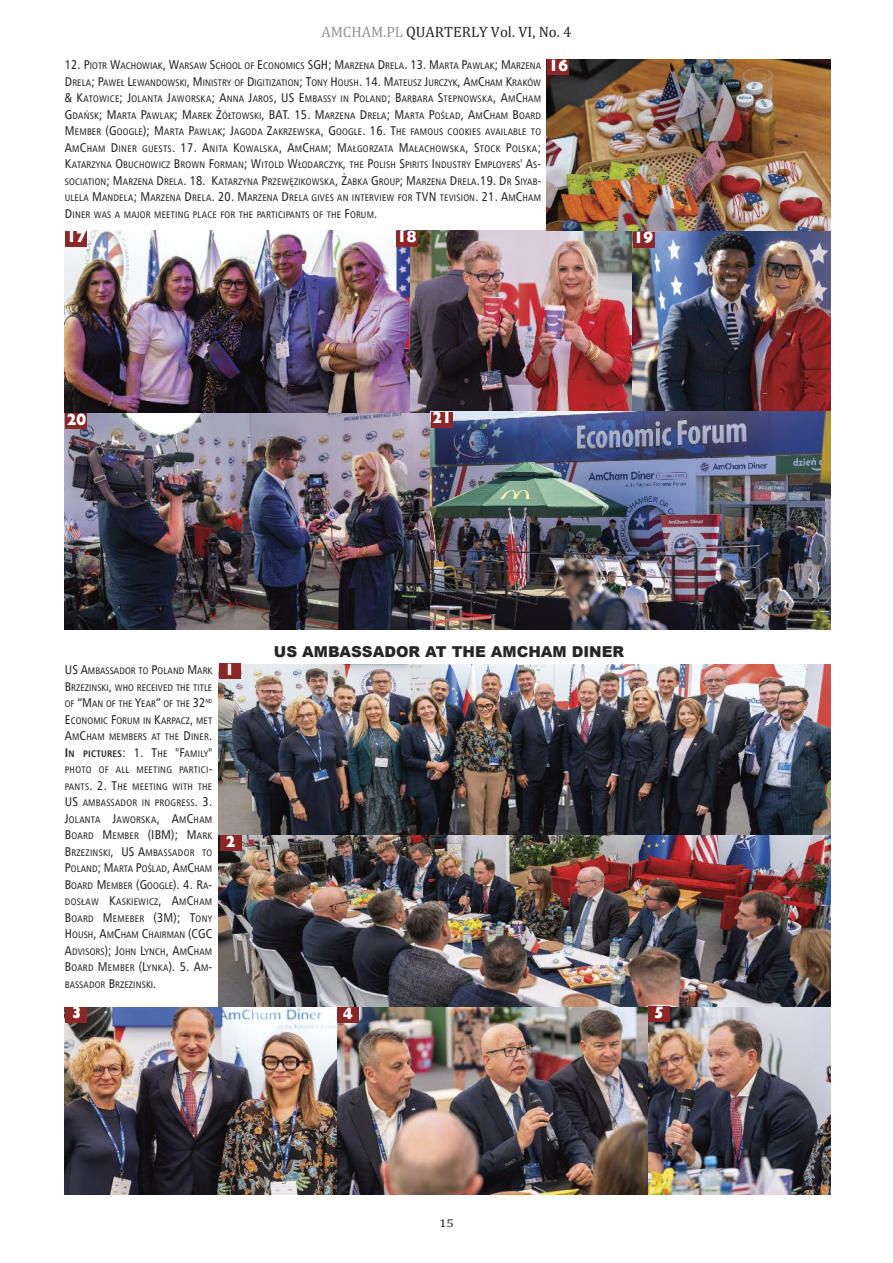
<style>
.page{position:relative;width:893px;height:1263px;background:#fff}
.page>*{position:absolute;margin:0;border:0;box-sizing:border-box;transform-origin:0 0}
.t1{font:16.5px "Humanst 521 X Bd EU";color:#fff;scale:.91 1}
.t2{font:15px "Cambria Math";color:#272627}
.t3{font:900 15px "Arial";color:#272627}
.t4{font:11.25px "Cambria Math";color:#272627;scale:1.2 1}
.t5{font:9.6px/16.5px "Humnst 777 Cn EU";letter-spacing:.02em;color:#272627;text-align:justify}
.s1{color:#939393}
.s2{font-size:12.75px}
.s3{font-weight:700;font-size:12.75px}
.s4{font-weight:700}
</style>
<div class="page">
<img style="left:219px;top:665px;width:611px;height:170px">
<img style="left:219px;top:835px;width:611px;height:172px">
<img style="left:65px;top:1007px;width:272px;height:188px">
<img style="left:648px;top:1007px;width:182px;height:188px">
<img style="left:337px;top:1007px;width:311px;height:188px">
<img style="left:65px;top:231px;width:346px;height:181px">
<img style="left:411px;top:231px;width:222px;height:181px">
<img style="left:633px;top:231px;width:197px;height:181px">
<img style="left:65px;top:412px;width:366px;height:218px">
<img style="left:431px;top:412px;width:399px;height:218px">
<img style="left:546px;top:60px;width:284px;height:170px">
<div style="left:547px;top:60px;width:22px;height:15px;background:#8c2729"></div>
<div style="left:66px;top:231px;width:21px;height:16px;background:#8c2729"></div>
<div style="left:396px;top:231px;width:22px;height:16px;background:#8c2729"></div>
<div style="left:633px;top:232px;width:21px;height:16px;background:#8c2729"></div>
<div style="left:66px;top:414px;width:21px;height:15px;background:#8c2729"></div>
<div style="left:431px;top:412px;width:22px;height:16px;background:#8c2729"></div>
<div style="left:219px;top:663px;width:22px;height:16px;background:#8c2729"></div>
<div style="left:220px;top:836px;width:21px;height:15px;background:#8c2729"></div>
<div style="left:66px;top:1007px;width:21px;height:15px;background:#8c2729"></div>
<div style="left:337px;top:1008px;width:22px;height:15px;background:#8c2729"></div>
<div style="left:648px;top:1006px;width:22px;height:16px;background:#8c2729"></div>
<h2 class="t2" style="left:321px;top:26px;width:252px"><span class="s1">AMCHAM.PL</span> QUARTERLY Vol. VI, No. 4</h2>
<h1 class="t1" style="left:549px;top:55px;width:23px">16</h1>
<p class="t5" style="left:65px;top:57px;width:478px"><span class="s2">12. P</span>IOTR <span class="s2">W</span>ACHOWIAK<span class="s2">, W</span>ARSAW <span class="s2">S</span>CHOOL OF <span class="s2">E</span>CONOMICS <span class="s2">SGH; M</span>ARZENA <span class="s2">D</span>RELA<span class="s2">. 13. M</span>ARTA <span class="s2">P</span>AWLAK<span class="s2">; M</span>ARZENA <span class="s2">D</span>RELA<span class="s2">; P</span>AWEŁ <span class="s2">L</span>EWANDOWSKI<span class="s2">, M</span>INISTRY OF <span class="s2">D</span>IGITIZATION<span class="s2">; T</span>ONY <span class="s2">H</span>OUSH<span class="s2">. 14. M</span>ATEUSZ <span class="s2">J</span>URCZYK<span class="s2">, A</span>M<span class="s2">C</span>HAM <span class="s2">K</span>RAKÓW <span class="s2">&amp; K</span>ATOWICE<span class="s2">; J</span>OLANTA <span class="s2">J</span>AWORSKA<span class="s2">; A</span>NNA <span class="s2">J</span>AROS<span class="s2">, US E</span>MBASSY IN <span class="s2">P</span>OLAND<span class="s2">; B</span>ARBARA <span class="s2">S</span>TEPNOWSKA<span class="s2">, A</span>M<span class="s2">C</span>HAM <span class="s2">G</span>DAŃSK<span class="s2">; M</span>ARTA <span class="s2">P</span>AWLAK<span class="s2">; M</span>AREK <span class="s2">Ż</span>ÓŁTOWSKI<span class="s2">, BAT. 15. M</span>ARZENA <span class="s2">D</span>RELA<span class="s2">; M</span>ARTA <span class="s2">P</span>OŚLAD<span class="s2">, A</span>M<span class="s2">C</span>HAM <span class="s2">B</span>OARD <span class="s2">M</span>EMBER <span class="s2">(G</span>OOGLE<span class="s2">); M</span>ARTA <span class="s2">P</span>AWLAK<span class="s2">; J</span>AGODA <span class="s2">Z</span>AKRZEWSKA<span class="s2">, G</span>OOGLE<span class="s2">. 16. T</span>HE FAMOUS COOKIES AVAILABLE TO <span class="s2">A</span>M<span class="s2">C</span>HAM <span class="s2">D</span>INER GUESTS<span class="s2">. 17. A</span>NITA <span class="s2">K</span>OWALSKA<span class="s2">, A</span>M<span class="s2">C</span>HAM<span class="s2">; M</span>AŁGORZATA <span class="s2">M</span>AŁACHOWSKA<span class="s2">, S</span>TOCK <span class="s2">P</span>OLSKA<span class="s2">; K</span>ATARZYNA <span class="s2">O</span>BUCHOWICZ <span class="s2">B</span>ROWN <span class="s2">F</span>ORMAN<span class="s2">; W</span>ITOLD <span class="s2">W</span>ŁODARCZYK<span class="s2">,</span> THE <span class="s2">P</span>OLISH <span class="s2">S</span>PIRITS <span class="s2">I</span>NDUSTRY <span class="s2">E</span>MPLOYERS<span class="s2">' A</span>S<span class="s2">-</span>SOCIATION<span class="s2">; M</span>ARZENA <span class="s2">D</span>RELA<span class="s2">. 18. K</span>ATARZYNA <span class="s2">P</span>RZEWĘZIKOWSKA<span class="s2">, Ż</span>ABKA <span class="s2">G</span>ROUP<span class="s2">; M</span>ARZENA <span class="s2">D</span>RELA<span class="s2">.19. D</span>R <span class="s2">S</span>IYAB<span class="s2">-</span>ULELA <span class="s2">M</span>ANDELA<span class="s2">; M</span>ARZENA <span class="s2">D</span>RELA<span class="s2">. 20. M</span>ARZENA <span class="s2">D</span>RELA GIVES AN INTERVIEW FOR <span class="s2">TVN</span> TEVISION<span class="s2">. 21. A</span>M<span class="s2">C</span>HAM <span class="s2">D</span>INER WAS A MAJOR MEETING PLACE FOR THE PARTICIPANTS OF THE <span class="s2">F</span>ORUM<span class="s2">.</span></p>
<h1 class="t1" style="left:67px;top:226px;width:23px">17</h1>
<h1 class="t1" style="left:397px;top:226px;width:23px">18</h1>
<h1 class="t1" style="left:634px;top:227px;width:23px">19</h1>
<h1 class="t1" style="left:67px;top:409px;width:23px">20</h1>
<h1 class="t1" style="left:432px;top:407px;width:23px">21</h1>
<p class="t5" style="left:65px;top:662px;width:149px"><span class="s2">US A</span>MBASSADOR TO <span class="s2">P</span>OLAND <span class="s2">M</span>ARK <span class="s2">B</span>RZEZINSKI<span class="s2">,</span> WHO RECEIVED THE TITLE OF <span class="s2">“M</span>AN OF THE <span class="s2">Y</span>EAR<span class="s2">”</span> OF THE <span class="s2">32</span><sup>ND </sup><span class="s2">E</span>CONOMIC <span class="s2">F</span>ORUM IN <span class="s2">K</span>ARPACZ<span class="s2">,</span> MET <span class="s2">A</span>M<span class="s2">C</span>HAM MEMBERS AT THE <span class="s2">D</span>INER<span class="s2">.<br></span><span class="s3">I</span><span class="s4">N PICTURES</span><span class="s2">: 1. T</span>HE <span class="s2">"F</span>AMILY<span class="s2">" </span>PHOTO OF ALL MEETING PARTICI<span class="s2">-</span>PANTS<span class="s2">. 2. T</span>HE MEETING WITH THE <span class="s2">US</span> AMBASSADOR IN PROGRESS<span class="s2">. 3.<br>J</span>OLANTA <span class="s2">J</span>AWORSKA<span class="s2">, A</span>M<span class="s2">C</span>HAM <span class="s2">B</span>OARD <span class="s2">M</span>EMBER <span class="s2">(IBM); M</span>ARK <span class="s2">B</span>RZEZINSKI<span class="s2">, US A</span>MBASSADOR TO <span class="s2">P</span>OLAND<span class="s2">; M</span>ARTA <span class="s2">P</span>OŚLAD<span class="s2">, A</span>M<span class="s2">C</span>HAM <span class="s2">B</span>OARD <span class="s2">M</span>EMBER <span class="s2">(G</span>OOGLE<span class="s2">). 4. R</span>A<span class="s2">-</span>DOSŁAW <span class="s2">K</span>ASKIEWICZ<span class="s2">, A</span>M<span class="s2">C</span>HAM <span class="s2">B</span>OARD <span class="s2">M</span>EMEBER <span class="s2">(3M); T</span>ONY <span class="s2">H</span>OUSH<span class="s2">, A</span>M<span class="s2">C</span>HAM <span class="s2">C</span>HAIRMAN <span class="s2">(CGC A</span>DVISORS<span class="s2">); J</span>OHN <span class="s2">L</span>YNCH<span class="s2">, A</span>M<span class="s2">C</span>HAM <span class="s2">B</span>OARD <span class="s2">M</span>EMBER <span class="s2">(L</span>YNKA<span class="s2">). 5. A</span>M<span class="s2">-</span>BASSADOR <span class="s2">B</span>RZEZINSKI<span class="s2">.</span></p>
<h1 class="t1" style="left:225px;top:659px;width:12px">1</h1>
<h1 class="t1" style="left:226px;top:831px;width:12px">2</h1>
<h2 class="t3" style="left:274px;top:640px;width:352px">US AMBASSADOR AT THE AMCHAM DINER</h2>
<h1 class="t1" style="left:72px;top:1002px;width:12px">3</h1>
<h1 class="t1" style="left:343px;top:1003px;width:12px">4</h1>
<h1 class="t1" style="left:654px;top:1002px;width:12px">5</h1>
<p class="t4" style="left:439px;top:1218px;width:14px">15</p>
</div>
